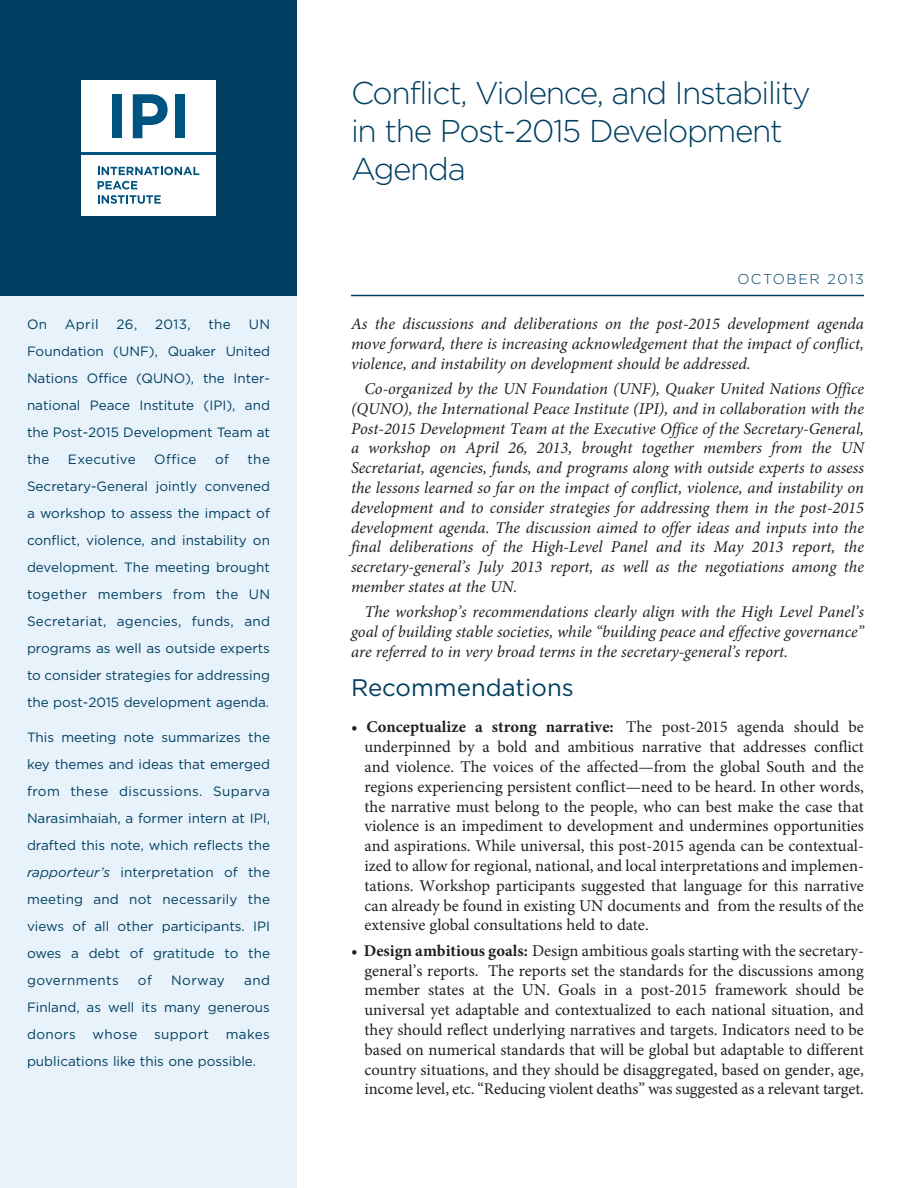
<style>
.page{position:relative;width:918px;height:1188px;background:#fff}
.page>*{position:absolute;margin:0;border:0;box-sizing:border-box;transform-origin:0 0}
.t1{font:300 31.5px/37.8px "Gotham";letter-spacing:-.045em;color:#003f61}
.t2{font:24px "Gotham";color:#003f61}
.t3{font:16.5px/19.8px "Minion Pro";letter-spacing:-.005em;color:#231f20;text-align:justify}
.t4{font:italic 16.5px/19.8px "Minion Pro";color:#231f20;text-align:justify}
.t5{font:300 14.25px "Gotham";letter-spacing:.105em;color:#003f61}
.t6{font:13.5px/27px "Gotham";color:#003f61;text-align:justify}
.t7{font:13.5px "Gotham";letter-spacing:.03em;color:#003f61}
.s1{font-style:italic}
.s2{font-weight:700}
</style>
<div class="page">
<div style="left:0;top:296px;width:297px;height:892px;background:#e8f2fa"></div>
<div style="left:0;top:0;width:297px;height:296px;background:#003f61"></div>
<div style="left:81px;top:155px;width:135px;height:60px;background:#fff"></div>
<svg style="left:98px;top:167px;width:101px;height:8px"></svg>
<svg style="left:98px;top:181px;width:39px;height:8px"></svg>
<svg style="left:98px;top:195px;width:63px;height:9px"></svg>
<div style="left:81px;top:80px;width:135px;height:72px;background:#fff"></div>
<div style="left:112px;top:94px;width:10px;height:44px;background:#005480"></div>
<svg style="left:133px;top:94px;width:35px;height:44px"></svg>
<div style="left:175px;top:94px;width:10px;height:44px;background:#005480"></div>
<hr style="left:81px;top:152px;width:135px;height:3px;background:#005480">
<hr style="left:351px;top:295px;width:513px;height:1px;background:#003f61">
<p class="t6" style="left:27px;top:312px;width:22px">On</p>
<p class="t6" style="left:65px;top:312px;width:35px">April</p>
<p class="t6" style="left:116px;top:312px;width:22px">26,</p>
<p class="t6" style="left:155px;top:312px;width:37px">2013,</p>
<p class="t6" style="left:208px;top:312px;width:24px">the</p>
<p class="t6" style="left:27px;top:312px;width:245px;text-indent:222px">UN Foundation (UNF), Quaker United Nations Office (QUNO), the Inter - national Peace Institute (IPI), and the Post-2015 Development Team at the</p>
<p class="t7" style="left:68px;top:455px;width:69px">Executive</p>
<p class="t6" style="left:154px;top:447px;width:44px">Office</p>
<p class="t6" style="left:215px;top:447px;width:16px">of</p>
<p class="t6" style="left:27px;top:447px;width:245px;text-indent:220px">the Secretary-General jointly convened a workshop to assess the impact of conflict, violence, and instability on development. The meeting brought together members from the UN Secretariat, agencies, funds, and programs as well as outside experts to consider strategies for addressing the post-2015 development agenda.</p>
<p class="t6" style="left:27px;top:725px;width:245px">This meeting note summarizes the key themes and ideas that emerged from these discussions. Suparva Narasimhaiah, a former intern at IPI, drafted this note, which reflects the <span class="s1">rapporteur’s</span> interpretation of the meeting and not necessarily the views of all other participants. IPI owes a debt of gratitude to the governments</p>
<p class="t6" style="left:138px;top:968px;width:16px">of</p>
<p class="t6" style="left:171px;top:968px;width:55px">Norway</p>
<p class="t6" style="left:27px;top:968px;width:245px;text-indent:217px">and Finland, as well its many generous donors whose support makes publications like this one possible.</p>
<h1 class="t1" style="left:351px;top:76px;width:461px">Conflict, Violence, and Instability in the Post-2015 Development<br>Agenda</h1>
<p class="t5" style="left:737px;top:273px;width:128px">OCTOBER 2013</p>
<p class="t4" style="left:351px;top:316px;width:515px">As the discussions and deliberations on the post-2015 development agenda move forward, there is increasing acknowledgement that the impact of conflict, violence, and instability on development should be addressed.</p>
<p class="t4" style="left:351px;top:380px;width:515px;text-indent:14px">Co-organized by the UN Foundation (UNF), Quaker United Nations Office (QUNO), the International Peace Institute (IPI), and in collaboration with the Post-2015 Development Team at the Executive Office of the Secretary-General, a workshop on April 26, 2013, brought together members from the UN Secretariat, agencies, funds, and programs along with outside experts to assess the lessons learned so far on the impact of conflict, violence, and instability on development and to consider strategies for addressing them in the post-2015 development agenda. The discussion aimed to offer ideas and inputs into the final deliberations of the High-Level Panel and its May 2013 report, the secretary-general’s July 2013 report, as well as the negotiations among the member states at the UN.</p>
<p class="t4" style="left:351px;top:604px;width:515px;text-indent:14px">The workshop’s recommendations clearly align with the High Level Panel’s goal of building stable societies, while “building peace and effective governance” are referred to in very broad terms in the secretary-general’s report.</p>
<h2 class="t2" style="left:351px;top:678px;width:224px">Recommendations</h2>
<p class="t3" style="left:365px;top:719px;width:501px;text-indent:-14px"><span class="s2">• Conceptualize a strong narrative:</span> The post-2015 agenda should be underpinned by a bold and ambitious narrative that addresses conflict and violence. The voices of the affected—from the global South and the regions experiencing persistent conflict—need to be heard. In other words, the narrative must belong to the people, who can best make the case that violence is an impediment to development and undermines opportunities and aspirations. While universal, this post-2015 agenda can be contextual&shy;ized to allow for regional, national, and local interpretations and implemen&shy;tations. Workshop participants suggested that language for this narrative can already be found in existing UN documents and from the results of the extensive global consultations held to date.</p>
<p class="t3" style="left:365px;top:942px;width:501px;text-indent:-14px"><span class="s2">• Design ambitious goals:</span> Design ambitious goals starting with the secretary&shy;general’s reports. The reports set the standards for the discussions among member states at the UN. Goals in a post-2015 framework should be universal yet adaptable and contextualized to each national situation, and they should reflect underlying narratives and targets. Indicators need to be based on numerical standards that will be global but adaptable to different country situations, and they should be disaggregated, based on gender, age, income level, etc. “Reducing violent deaths” was suggested as a relevant target.</p>
</div>
